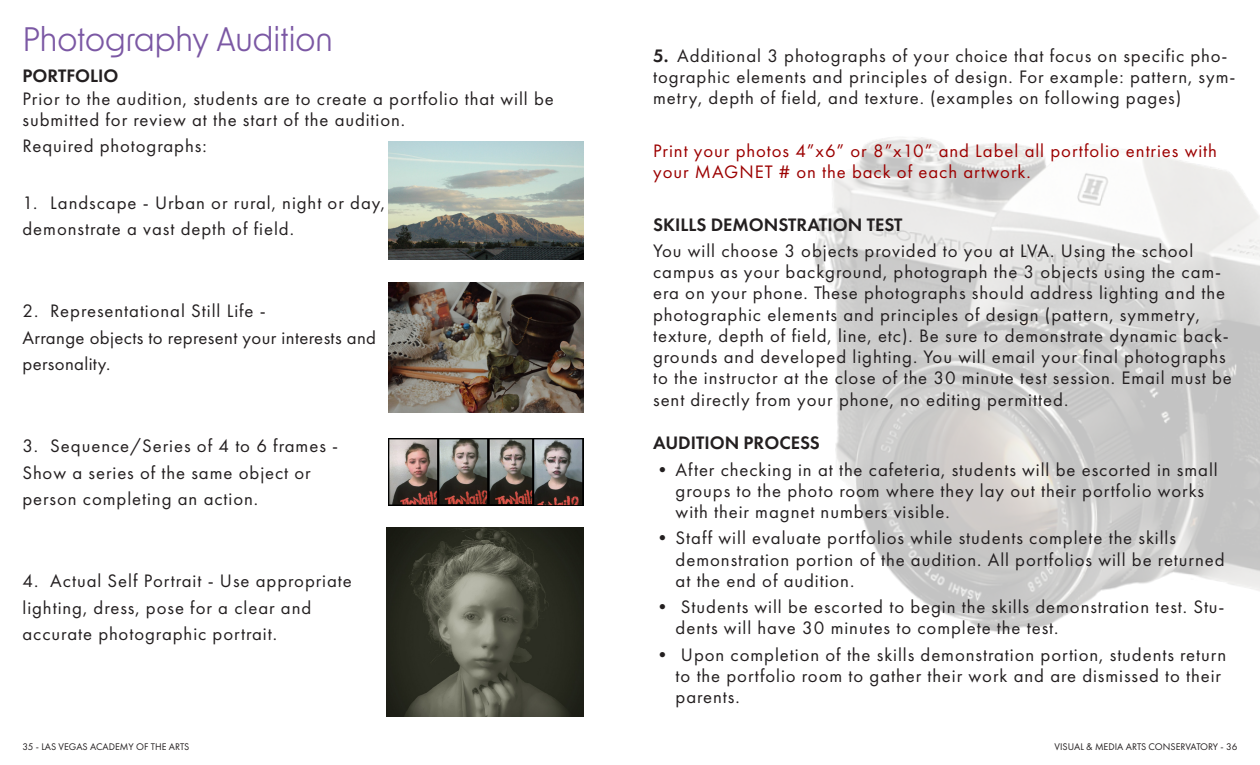
<style>
.page{position:relative;width:1260px;height:765px;background:#fff}
.page>*{position:absolute;margin:0;border:0;box-sizing:border-box;transform-origin:0 0}
.t1{font:32.5px "New Order";color:#7b58a4}
.Numbers{font:18.75px/21.2px "Futura PT";letter-spacing:.05em;color:#231f20}
.Numbers-2{font:18.75px/21.2px "Futura PT";letter-spacing:.05em;color:#9c0000}
.Numbers-3{font:18.75px "Futura PT";letter-spacing:.02em;color:#231f20}
.Numbers-4{font:600 18.75px "Futura PT";color:#231f20}
.t2{font:10px "Futura PT";color:#231f20}
.s1{font-weight:600}
</style>
<div class="page">
<img style="left:814px;top:137px;width:446px;height:495px">
<img style="left:389px;top:141px;width:194px;height:119px">
<img style="left:389px;top:439px;width:194px;height:66px">
<img style="left:387px;top:528px;width:196px;height:189px">
<img style="left:389px;top:283px;width:194px;height:130px">
<p class="t1" style="left:22px;top:19px;width:312px">Photography Audition</p>
<p class="Numbers-4" style="left:22px;top:64px;width:98px">PORTFOLIO</p>
<p class="Numbers" style="left:22px;top:88px;width:533px">Prior to the audition, students are to create a portfolio that will be submitted for review at the start of the audition.</p>
<p class="Numbers" style="left:22px;top:135px;width:186px">Required photographs:</p>
<p class="Numbers" style="left:22px;top:192px;width:364px">1. Landscape - Urban or rural, night or day,</p>
<p class="Numbers" style="left:22px;top:218px;width:273px">demonstrate a vast depth of field.</p>
<p class="Numbers" style="left:22px;top:300px;width:245px">2. Representational Still Life -</p>
<p class="Numbers-3" style="left:22px;top:326px;width:355px">Arrange objects to represent your interests and</p>
<p class="Numbers-3" style="left:22px;top:352px;width:89px">personality.</p>
<p class="Numbers" style="left:22px;top:435px;width:317px">3. Sequence/Series of 4 to 6 frames -</p>
<p class="Numbers" style="left:22px;top:462px;width:290px">Show a series of the same object or</p>
<p class="Numbers" style="left:22px;top:488px;width:237px">person completing an action.</p>
<p class="Numbers" style="left:22px;top:570px;width:331px">4. Actual Self Portrait - Use appropriate</p>
<p class="Numbers" style="left:22px;top:597px;width:290px">lighting, dress, pose for a clear and</p>
<p class="Numbers" style="left:22px;top:623px;width:256px">accurate photographic portrait.</p>
<p class="Numbers" style="left:653px;top:45px;width:584px"><span class="s1">5.</span> Additional 3 photographs of your choice that focus on specific pho&shy;tographic elements and principles of design. For example: pattern, sym&shy;metry, depth of field, and texture. (examples on following pages)</p>
<p class="Numbers-2" style="left:653px;top:140px;width:565px">Print your photos 4”x6” or 8”x10” and Label all portfolio entries with your MAGNET # on the back of each artwork.</p>
<p class="Numbers-4" style="left:653px;top:213px;width:251px">SKILLS DEMONSTRATION TEST</p>
<p class="Numbers" style="left:653px;top:240px;width:580px">You will choose 3 objects provided to you at LVA. Using the school campus as your background, photograph the 3 objects using the cam&shy;era on your phone. These photographs should address lighting and the photographic elements and principles of design (pattern, symmetry, texture, depth of field, line, etc). Be sure to demonstrate dynamic back&shy;grounds and developed lighting. You will email your final photographs to the instructor at the close of the 30 minute test session. Email must be sent directly from your phone, no editing permitted.</p>
<p class="Numbers-4" style="left:653px;top:431px;width:168px">AUDITION PROCESS</p>
<p class="Numbers" style="left:676px;top:459px;width:544px;text-indent:-22px">• After checking in at the cafeteria, students will be escorted in small groups to the photo room where they lay out their portfolio works with their magnet numbers visible.</p>
<p class="Numbers" style="left:676px;top:527px;width:550px;text-indent:-22px">• Staff will evaluate portfolios while students complete the skills demonstration portion of the audition. All portfolios will be returned at the end of audition.</p>
<p class="Numbers" style="left:676px;top:596px;width:550px;text-indent:-22px">• Students will be escorted to begin the skills demonstration test. Stu&shy;dents will have 30 minutes to complete the test.</p>
<p class="Numbers" style="left:676px;top:644px;width:552px;text-indent:-22px">• Upon completion of the skills demonstration portion, students return to the portfolio room to gather their work and are dismissed to their parents.</p>
<p class="t2" style="left:22px;top:741px;width:168px">35 - LAS VEGAS ACADEMY OF THE ARTS</p>
<p class="t2" style="left:1055px;top:741px;width:184px">VISUAL &amp; MEDIA ARTS CONSERVATORY - 36</p>
</div>
